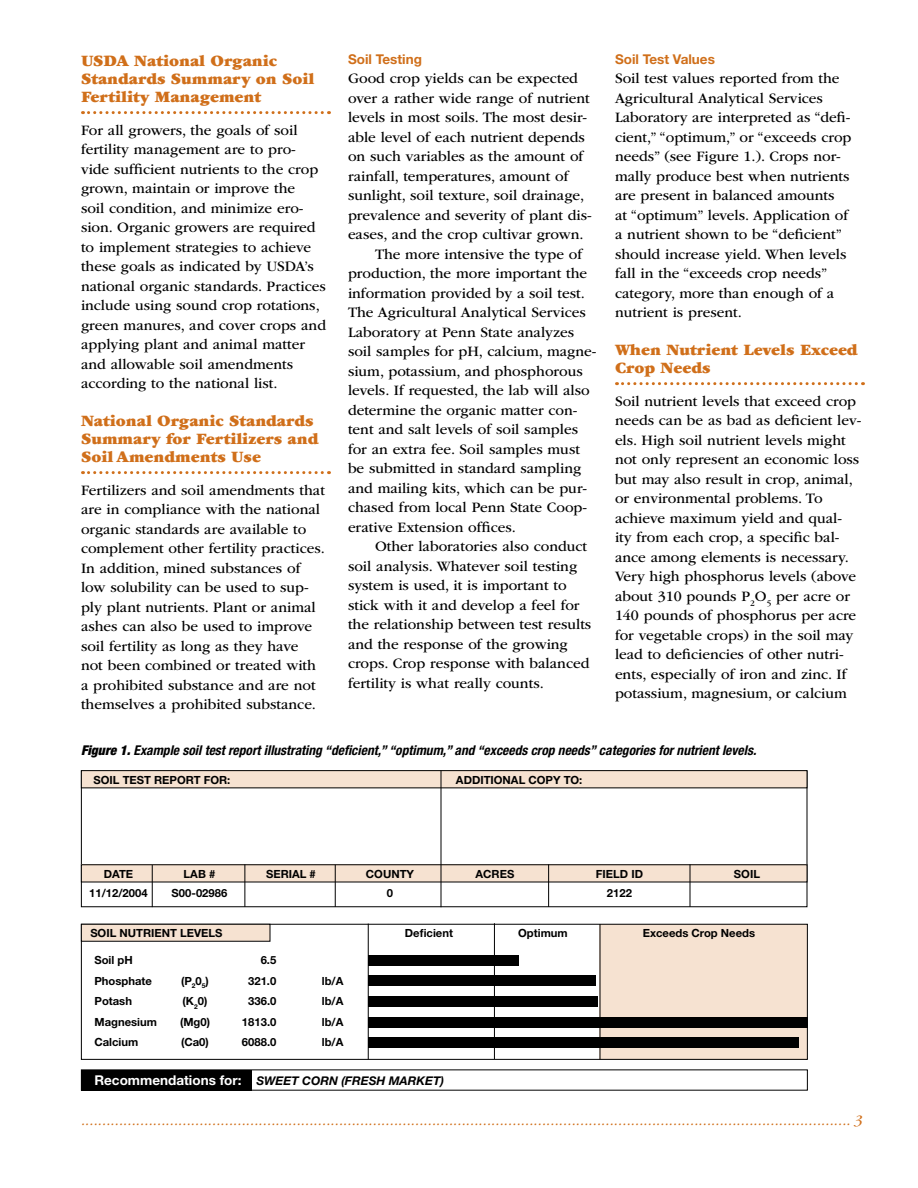
<style>
.page{position:relative;width:918px;height:1188px;background:#fff}
.page>*{position:absolute;margin:0;border:0;box-sizing:border-box;transform-origin:0 0}
.t1{font:16.5px/18px "ITC Garamond Std Ult";color:#d06f1a}
.t2{font:15px/19.5px "ITC Garamond Std";color:#000}
.t3{font:italic 15px "ITC Garamond Std";color:#d06f1a}
.t4{font:italic 700 condensed 13.5px "Helvetica Neue LT Std";color:#000}
.t5{font:700 13.5px "Helvetica Neue LT Std";color:#d06f1a}
.t6{font:italic 700 12px "Helvetica Neue LT Std";color:#000}
.t7{font:700 11.25px "Helvetica Neue LT Std";color:#000}
.s1{font-weight:900}
.s2{font-style:normal;font-size:13.5px;color:#fff}
</style>
<div class="page">
<div style="left:600px;top:924px;width:207px;height:135px;background:#f6e2d1"></div>
<svg style="left:82px;top:111px;width:247px;height:3px"></svg>
<svg style="left:82px;top:471px;width:247px;height:3px"></svg>
<svg style="left:616px;top:382px;width:247px;height:3px"></svg>
<div style="left:81px;top:924px;width:727px;height:136px;border:1px solid #000"></div>
<div style="left:81px;top:771px;width:726px;height:17px;background:#f6e2d1"></div>
<div style="left:81px;top:770px;width:726px;height:18px;border:1px solid #000"></div>
<div style="left:81px;top:924px;width:189px;height:17px;background:#f6e2d1"></div>
<div style="left:81px;top:924px;width:189px;height:18px;border:1px solid #000"></div>
<div style="left:368px;top:955px;width:151px;height:11px;background:#000"></div>
<div style="left:368px;top:976px;width:228px;height:10px;background:#000"></div>
<div style="left:368px;top:996px;width:229px;height:11px;background:#000"></div>
<div style="left:368px;top:1017px;width:440px;height:11px;background:#000"></div>
<div style="left:368px;top:1037px;width:431px;height:11px;background:#000"></div>
<div style="left:81px;top:1070px;width:170px;height:21px;background:#000"></div>
<hr style="left:368px;top:924px;width:1px;height:135px;background:#000">
<hr style="left:494px;top:923px;width:1px;height:136px;background:#000">
<hr style="left:600px;top:924px;width:1px;height:135px;background:#000">
<div style="left:81px;top:865px;width:726px;height:17px;background:#f6e2d1"></div>
<hr style="left:441px;top:771px;width:1px;height:136px;background:#000">
<hr style="left:152px;top:865px;width:1px;height:42px;background:#000">
<hr style="left:335px;top:865px;width:1px;height:42px;background:#000">
<hr style="left:244px;top:864px;width:1px;height:43px;background:#000">
<hr style="left:548px;top:864px;width:1px;height:43px;background:#000">
<hr style="left:690px;top:864px;width:1px;height:43px;background:#000">
<p class="t1" style="left:81px;top:51px;width:235px">USDA National Organic<br>Standards Summary on Soil<br>Fertility Management</p>
<p class="t2" style="left:81px;top:120px;width:247px">For all growers, the goals of soil fertility management are to pro&shy;vide sufficient nutrients to the crop grown, maintain or improve the<br>soil condition, and minimize ero&shy;sion. Organic growers are required to implement strategies to achieve these goals as indicated by USDA’s national organic standards. Practices include using sound crop rotations, green manures, and cover crops and applying plant and animal matter and allowable soil amendments according to the national list.</p>
<p class="t1" style="left:81px;top:411px;width:239px">National Organic Standards<br>Summary for Fertilizers and<br>Soil Amendments Use</p>
<p class="t2" style="left:81px;top:480px;width:246px">Fertilizers and soil amendments that are in compliance with the national organic standards are available to complement other fertility practices.<br>In addition, mined substances of low solubility can be used to sup&shy;ply plant nutrients. Plant or animal ashes can also be used to improve soil fertility as long as they have<br>not been combined or treated with a prohibited substance and are not themselves a prohibited substance.</p>
<p class="t5" style="left:348px;top:50px;width:75px">Soil Testing</p>
<p class="t2" style="left:348px;top:69px;width:232px">Good crop yields can be expected</p>
<p class="t2" style="left:348px;top:88px;width:243px">over a rather wide range of nutrient</p>
<p class="t2" style="left:348px;top:108px;width:241px">levels in most soils. The most desir-</p>
<p class="t2" style="left:348px;top:127px;width:239px">able level of each nutrient depends</p>
<p class="t2" style="left:348px;top:147px;width:237px">on such variables as the amount of</p>
<p class="t2" style="left:348px;top:166px;width:222px">rainfall, temperatures, amount of</p>
<p class="t2" style="left:348px;top:186px;width:238px">sunlight, soil texture, soil drainage,</p>
<p class="t2" style="left:348px;top:205px;width:245px">prevalence and severity of plant dis-</p>
<p class="t2" style="left:348px;top:225px;width:237px">eases, and the crop cultivar grown.</p>
<p class="t2" style="left:375px;top:244px;width:209px">The more intensive the type of</p>
<p class="t2" style="left:348px;top:264px;width:241px">production, the more important the</p>
<p class="t2" style="left:348px;top:283px;width:238px">information provided by a soil test.</p>
<p class="t2" style="left:348px;top:303px;width:239px">The Agricultural Analytical Services</p>
<p class="t2" style="left:348px;top:322px;width:228px">Laboratory at Penn State analyzes</p>
<p class="t2" style="left:348px;top:342px;width:250px">soil samples for pH, calcium, magne-</p>
<p class="t2" style="left:348px;top:361px;width:236px">sium, potassium, and phosphorous</p>
<p class="t2" style="left:348px;top:381px;width:243px">levels. If requested, the lab will also</p>
<p class="t2" style="left:348px;top:400px;width:231px">determine the organic matter con-</p>
<p class="t2" style="left:348px;top:420px;width:232px">tent and salt levels of soil samples</p>
<p class="t2" style="left:348px;top:439px;width:234px">for an extra fee. Soil samples must</p>
<p class="t2" style="left:348px;top:459px;width:235px">be submitted in standard sampling</p>
<p class="t2" style="left:348px;top:478px;width:241px">and mailing kits, which can be pur-</p>
<p class="t2" style="left:348px;top:498px;width:241px">chased from local Penn State Coop-</p>
<p class="t2" style="left:348px;top:517px;width:169px">erative Extension offices.</p>
<p class="t2" style="left:375px;top:537px;width:214px">Other laboratories also conduct</p>
<p class="t2" style="left:348px;top:556px;width:231px">soil analysis. Whatever soil testing</p>
<p class="t2" style="left:348px;top:576px;width:220px">system is used, it is important to</p>
<p class="t2" style="left:348px;top:595px;width:233px">stick with it and develop a feel for</p>
<p class="t2" style="left:348px;top:615px;width:245px">the relationship between test results</p>
<p class="t2" style="left:348px;top:634px;width:221px">and the response of the growing</p>
<p class="t2" style="left:348px;top:654px;width:243px">crops. Crop response with balanced</p>
<p class="t2" style="left:348px;top:673px;width:197px">fertility is what really counts.</p>
<p class="t5" style="left:615px;top:50px;width:101px">Soil Test Values</p>
<p class="t2" style="left:615px;top:69px;width:238px">Soil test values reported from the Agricultural Analytical Services Laboratory are interpreted as “defi&shy;cient,” “optimum,” or “exceeds crop needs” (see Figure 1.). Crops nor&shy;mally produce best when nutrients are present in balanced amounts<br>at “optimum” levels. Application of a nutrient shown to be “deficient” should increase yield. When levels fall in the “exceeds crop needs” category, more than enough of a nutrient is present.</p>
<p class="t1" style="left:615px;top:340px;width:244px">When Nutrient Levels Exceed<br>Crop Needs</p>
<p class="t2" style="left:615px;top:391px;width:248px">Soil nutrient levels that exceed crop needs can be as bad as deficient lev&shy;els. High soil nutrient levels might not only represent an economic loss but may also result in crop, animal, or environmental problems. To achieve maximum yield and qual&shy;ity from each crop, a specific bal&shy;ance among elements is necessary.<br>Very high phosphorus levels (above about 310 pounds P<sub>2</sub>O<sub>5</sub> per acre or 140 pounds of phosphorus per acre for vegetable crops) in the soil may lead to deficiencies of other nutri&shy;ents, especially of iron and zinc. If potassium, magnesium, or calcium</p>
<p class="t4" style="left:81px;top:742px;width:677px"><span class="s1">Figure 1.</span> Example soil test report illustrating “deficient,” “optimum,” and “exceeds crop needs” categories for nutrient levels.</p>
<p class="t7" style="left:94px;top:773px;width:138px">soil test report for:</p>
<p class="t7" style="left:456px;top:773px;width:128px">additional copy to:</p>
<p class="t7" style="left:104px;top:867px;width:31px">dat e</p>
<p class="t7" style="left:184px;top:867px;width:62px">lab # s</p>
<p class="t7" style="left:273px;top:867px;width:44px">erial #</p>
<p class="t7" style="left:366px;top:867px;width:50px">county</p>
<p class="t7" style="left:476px;top:867px;width:36px">acres</p>
<p class="t7" style="left:596px;top:867px;width:49px">field id</p>
<p class="t7" style="left:734px;top:867px;width:28px">soil</p>
<p class="t7" style="left:89px;top:886px;width:60px">11/12/2004</p>
<p class="t7" style="left:172px;top:886px;width:57px">S00-02986</p>
<p class="t7" style="left:387px;top:886px;width:8px">0</p>
<p class="t7" style="left:607px;top:886px;width:27px">2122</p>
<p class="t7" style="left:90px;top:926px;width:130px">soil nutrient levels</p>
<p class="t7" style="left:405px;top:926px;width:50px">Deficient</p>
<p class="t7" style="left:518px;top:926px;width:51px">Optimum</p>
<p class="t7" style="left:643px;top:926px;width:114px">Exceeds Crop Needs</p>
<p class="t7" style="left:94px;top:953px;width:40px">Soil pH</p>
<p class="t7" style="left:261px;top:953px;width:17px">6.5</p>
<p class="t7" style="left:81px;top:974px;width:73px">Phosphate</p>
<p class="t7" style="left:181px;top:974px;width:29px">(P<sub>2</sub>0<sub>5</sub>)</p>
<p class="t7" style="left:248px;top:974px;width:30px">321.0</p>
<p class="t7" style="left:322px;top:974px;width:23px">lb/A</p>
<p class="t7" style="left:81px;top:994px;width:53px">Potash</p>
<p class="t7" style="left:183px;top:994px;width:26px">(K<sub>2</sub>0)</p>
<p class="t7" style="left:248px;top:994px;width:30px">336.0</p>
<p class="t7" style="left:322px;top:994px;width:23px">lb/A</p>
<p class="t7" style="left:95px;top:1015px;width:64px">Magnesium</p>
<p class="t7" style="left:180px;top:1015px;width:31px">(Mg0)</p>
<p class="t7" style="left:242px;top:1015px;width:36px">1813.0</p>
<p class="t7" style="left:322px;top:1015px;width:23px">lb/A</p>
<p class="t7" style="left:81px;top:1035px;width:59px">Calcium</p>
<p class="t7" style="left:181px;top:1035px;width:29px">(Ca0)</p>
<p class="t7" style="left:242px;top:1035px;width:36px">6088.0</p>
<p class="t7" style="left:322px;top:1035px;width:23px">lb/A</p>
<p class="t6" style="left:94px;top:1073px;width:351px"><span class="s2">Recommendations for:</span> SWEET CORN (FRESH MARKET)</p>
<p class="t3" style="left:81px;top:1112px;width:783px">...................................................................................................................................................................................... 3</p>
</div>
